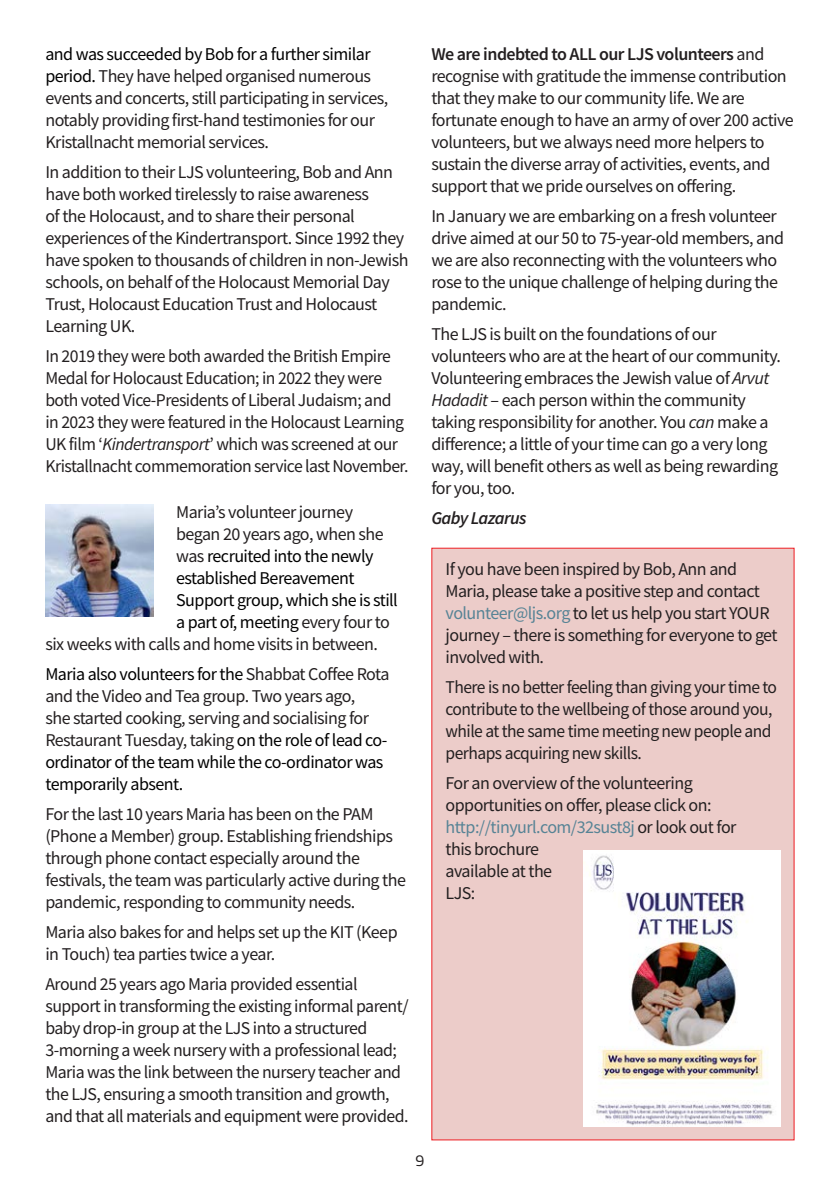
<style>
.page{position:relative;width:840px;height:1191px;background:#fff}
.page>*{position:absolute;margin:0;border:0;box-sizing:border-box;transform-origin:0 0}
.MT{font:18px/22px "Source Sans Pro";letter-spacing:-.03em;color:#231f20}
.MT-2{font:18px "Source Sans Pro";letter-spacing:-.03em;color:#000}
.MT_author{font:italic 600 18px "Source Sans Pro";letter-spacing:-.03em;color:#231f20}
.t1{font:16px "Titillium Web";color:#231f20}
.s1{color:#000}
.s2{font-style:italic}
.s3{color:#231f20}
.s4{font-weight:600}
.s5{color:#568395}
</style>
<div class="page">
<img style="left:45px;top:504px;width:108px;height:113px">
<div style="left:431px;top:548px;width:363px;height:592px;background:#ecccc9"></div>
<img style="left:583px;top:850px;width:197px;height:276px">
<p class="MT" style="left:45px;top:42px;width:344px"><span class="s1">and was succeeded by Bob for a further similar period.</span> They have helped organised numerous events and concerts, still participating in services, notably providing first-hand testimonies for our Kristallnacht memorial services.</p>
<p class="MT" style="left:45px;top:160px;width:364px">In addition to their LJS volunteering, Bob and Ann have both worked tirelessly to raise awareness<br>of the Holocaust, and to share their personal experiences of the Kindertransport. Since 1992 they have spoken to thousands of children in non-Jewish schools, on behalf of the Holocaust Memorial Day Trust, Holocaust Education Trust and Holocaust Learning UK.</p>
<p class="MT" style="left:45px;top:344px;width:364px">In 2019 they were both awarded the British Empire Medal for Holocaust Education; in 2022 they were both voted Vice-Presidents of Liberal Judaism; and in 2023 they were featured in the Holocaust Learning UK film ‘<span class="s2">Kindertransport</span>’ which was screened at our Kristallnacht commemoration service last November.</p>
<p class="MT" style="left:176px;top:500px;width:178px">Maria’s volunteer journey</p>
<p class="MT" style="left:176px;top:522px;width:209px">began 20 years ago, when she</p>
<p class="MT-2" style="left:176px;top:544px;width:199px"><span class="s3">was</span> recruited into the newly</p>
<p class="MT-2" style="left:176px;top:566px;width:180px">established Bereavement</p>
<p class="MT-2" style="left:176px;top:588px;width:223px">Support group, which she is still</p>
<p class="MT-2" style="left:176px;top:610px;width:215px">a part of, meeting <span class="s3">every four to</span></p>
<p class="MT" style="left:45px;top:632px;width:334px">six weeks with calls and home visits in between.</p>
<p class="MT" style="left:45px;top:662px;width:345px"><span class="s1">Maria also volunteers for the</span> Shabbat Coffee Rota and the Video and Tea group. Two years ago,<br>she started cooking, serving and socialising for Restaurant Tuesday, taking <span class="s1">on the role of lead co&shy;ordinator of the team while the co-ordinator was temporarily absent.</span></p>
<p class="MT" style="left:45px;top:802px;width:362px">For the last 10 years Maria has been on the PAM (Phone a Member) group. Establishing friendships through phone contact especially around the festivals, the team was particularly active during the pandemic, responding to community needs.</p>
<p class="MT" style="left:45px;top:920px;width:353px">Maria also bakes for and helps set up the KIT (Keep in Touch) tea parties twice a year.</p>
<p class="MT" style="left:45px;top:972px;width:364px">Around 25 years ago Maria provided essential support in transforming the existing informal parent/ baby drop-in group at the LJS into a structured 3-morning a week nursery with a professional lead; Maria was the link between the nursery teacher and the LJS, ensuring a smooth transition and growth, and that all materials and equipment were provided.</p>
<p class="MT" style="left:431px;top:42px;width:364px"><span class="s4">We are indebted to ALL our LJS volunteers</span> and recognise with gratitude the immense contribution that they make to our community life. We are fortunate enough to have an army of over 200 active volunteers, but we always need more helpers to sustain the diverse array of activities, events, and support that we pride ourselves on offering.</p>
<p class="MT" style="left:431px;top:204px;width:354px">In January we are embarking on a fresh volunteer drive aimed at our 50 to 75-year-old members, and we are also reconnecting with the volunteers who rose to the unique challenge of helping during the pandemic.</p>
<p class="MT" style="left:431px;top:322px;width:351px">The LJS is built on the foundations of our volunteers who are at the heart of our community.<br>Volunteering embraces the Jewish value of <span class="s2">Arvut Hadadit</span> – each person within the community taking responsibility for another. You <span class="s2">can</span> make a difference; a little of your time can go a very long way, will benefit others as well as being rewarding for you, too.</p>
<p class="MT_author" style="left:431px;top:506px;width:97px">Gaby Lazarus</p>
<p class="MT" style="left:445px;top:558px;width:333px">If you have been inspired by Bob, Ann and Maria, please take a positive step and contact <span class="s5">volunteer@ljs.org</span> to let us help you start YOUR journey – there is something for everyone to get involved with.</p>
<p class="MT" style="left:445px;top:676px;width:333px">There is no better feeling than giving your time to contribute to the wellbeing of those around you, while at the same time meeting new people and perhaps acquiring new skills.</p>
<p class="MT" style="left:445px;top:772px;width:292px">For an overview of the volunteering opportunities on offer, please click on: <span class="s5">http://tinyurl.com/32sust8j</span> or look out for this brochure<br>available at the<br>LJS:</p>
<p class="t1" style="left:415px;top:1148px;width:10px">9</p>
</div>
